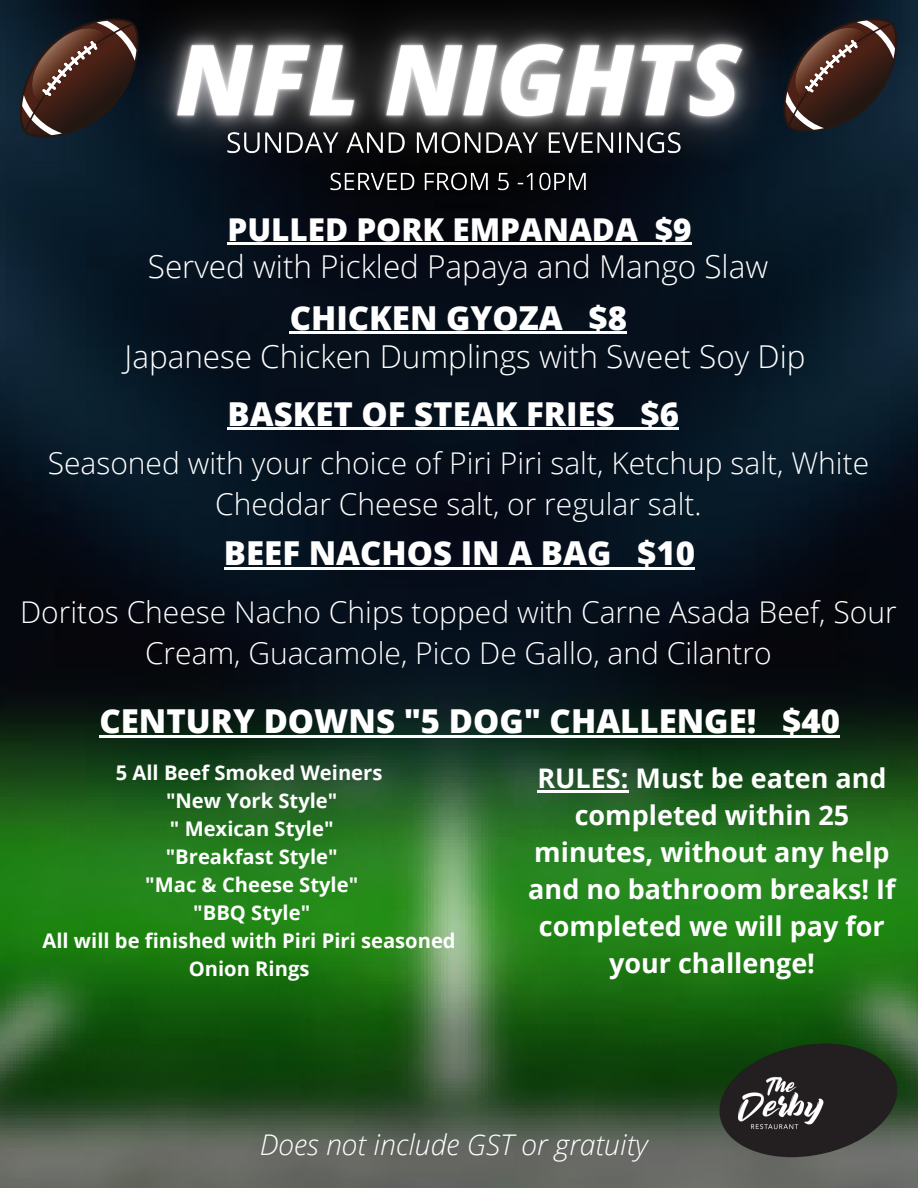
<style>
.page{position:relative;width:918px;height:1188px;background:#fff}
.page>*{position:absolute;margin:0;border:0;box-sizing:border-box;transform-origin:0 0}
.t1{font:800 33px "Open Sans";color:#fff}
.t2{font:300 31.5px "Open Sans";color:#fff}
.t3{font:800 31.5px "Open Sans";color:#fff}
.t4{font:300 30px/41.7px "Open Sans";color:#fff;text-align:center}
.t5{font:italic 300 28.5px "Open Sans";color:#fff}
.t6{font:700 27px/37.2px "Open Sans";color:#fff;text-align:center}
.t7{font:700 20.25px/28px "Open Sans";color:#fff;text-align:center}
</style>
<div class="page">
<img style="left:0;top:0;width:918px;height:1188px">
<svg style="left:15px;top:14px;width:58px;height:128px;background:#3e3434"></svg>
<svg style="left:846px;top:14px;width:56px;height:122px;background:#312a2d"></svg>
<img style="left:712px;top:1036px;width:189px;height:125px">
<img style="left:73px;top:0;width:773px;height:246px">
<hr style="left:290px;top:332px;width:273px;height:2px;background:#fff">
<hr style="left:563px;top:332px;width:26px;height:2px;background:#fff">
<hr style="left:589px;top:332px;width:38px;height:2px;background:#fff">
<hr style="left:228px;top:428px;width:387px;height:2px;background:#fff">
<hr style="left:615px;top:428px;width:26px;height:2px;background:#fff">
<hr style="left:641px;top:428px;width:38px;height:2px;background:#fff">
<hr style="left:224px;top:567px;width:388px;height:2px;background:#fff">
<hr style="left:612px;top:567px;width:25px;height:2px;background:#fff">
<hr style="left:637px;top:567px;width:58px;height:2px;background:#fff">
<hr style="left:99px;top:735px;width:657px;height:2px;background:#fff">
<hr style="left:756px;top:735px;width:26px;height:2px;background:#fff">
<hr style="left:782px;top:735px;width:58px;height:2px;background:#fff">
<hr style="left:537px;top:790px;width:92px;height:2px;background:#fff">
<img style="left:323px;top:157px;width:272px;height:48px">
<p class="t3" style="left:228px;top:207px;width:466px">PULLED PORK EMPANADA $9</p>
<p class="t2" style="left:148px;top:244px;width:622px">Served with Pickled Papaya and Mango Slaw</p>
<p class="t1" style="left:290px;top:294px;width:339px">CHICKEN GYOZA $8</p>
<p class="t2" style="left:125px;top:334px;width:682px">Japanese Chicken Dumplings with Sweet Soy Dip</p>
<p class="t1" style="left:228px;top:390px;width:453px">BASKET OF STEAK FRIES $6</p>
<p class="t4" style="left:48px;top:441px;width:823px">Seasoned with your choice of Piri Piri salt, Ketchup salt, White<br>Cheddar Cheese salt, or regular salt.</p>
<p class="t1" style="left:224px;top:530px;width:473px">BEEF NACHOS IN A BAG $10</p>
<p class="t4" style="left:20px;top:590px;width:878px">Doritos Cheese Nacho Chips topped with Carne Asada Beef, Sour<br>Cream, Guacamole, Pico De Gallo, and Cilantro</p>
<p class="t1" style="left:99px;top:697px;width:742px">CENTURY DOWNS "5 DOG" CHALLENGE! $40</p>
<p class="t7" style="left:116px;top:758px;width:268px">5 All Beef Smoked Weiners</p>
<p class="t7" style="left:166px;top:786px;width:173px">"New York Style"</p>
<p class="t7" style="left:170px;top:814px;width:165px">" Mexican Style"</p>
<p class="t7" style="left:166px;top:842px;width:173px">"Breakfast Style"</p>
<p class="t7" style="left:145px;top:870px;width:214px">"Mac &amp; Cheese Style"</p>
<p class="t7" style="left:193px;top:898px;width:118px">"BBQ Style"</p>
<p class="t7" style="left:42px;top:926px;width:415px">All will be finished with Piri Piri seasoned<br>Onion Rings</p>
<p class="t6" style="left:528px;top:759px;width:369px">RULES: Must be eaten and completed within 25 minutes, without any help and no bathroom breaks! If completed we will pay for your challenge!</p>
<p class="t5" style="left:260px;top:1125px;width:390px">Does not include GST or gratuity</p>
</div>
